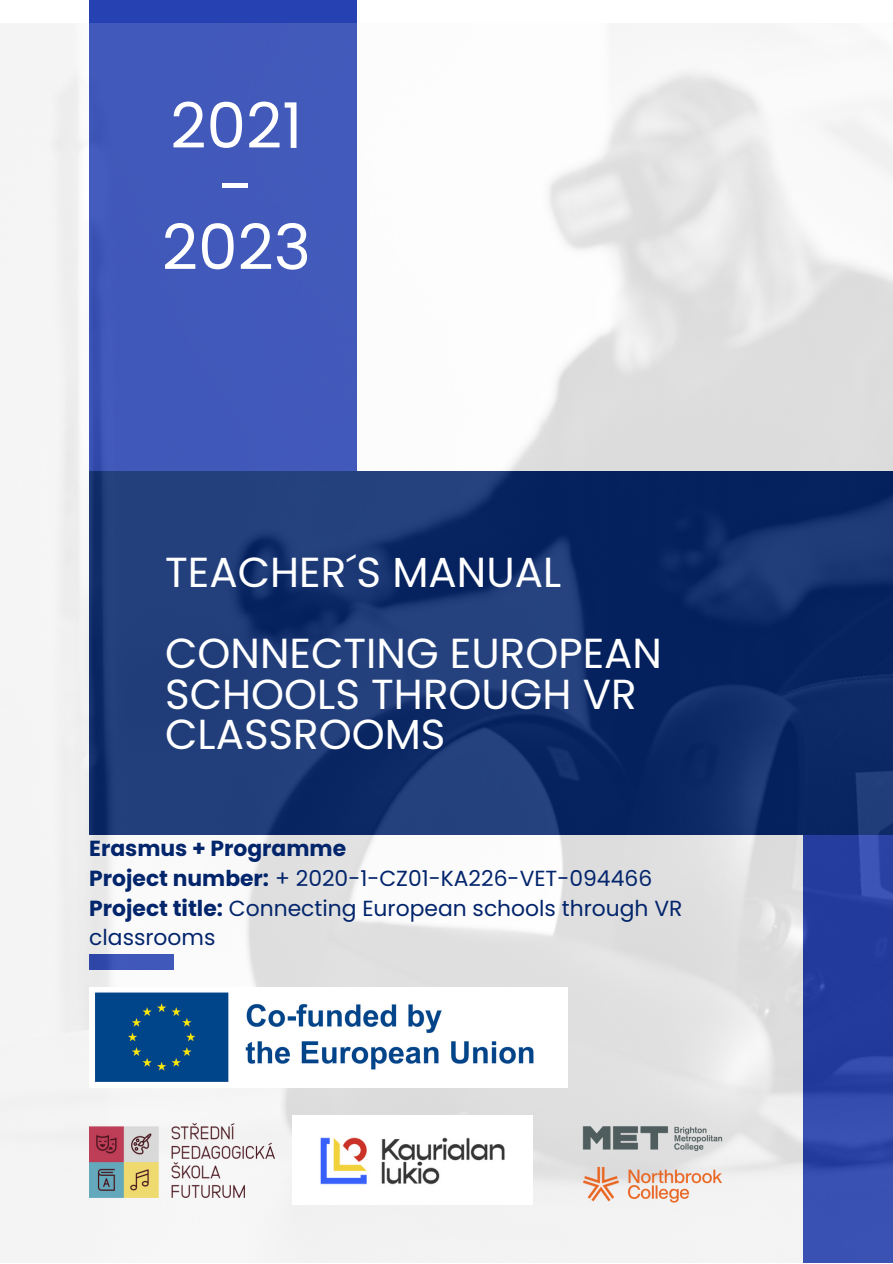
<style>
.page{position:relative;width:893px;height:1264px;background:#fff}
.page>*{position:absolute;margin:0;border:0;box-sizing:border-box;transform-origin:0 0}
.t1{font:63px "Poppins";color:#fff}
.t2{font:42px/40.5px "Poppins";color:#fff}
.t3{font:21.9px/29.7px "Poppins";color:#03256c}
.t4{font:700 21.9px "Poppins";color:#03256c}
.s1{font-weight:700}
</style>
<div class="page">
<div style="left:89px;top:0;width:268px;height:502px;background:#2541b2"></div>
<img style="left:0;top:24px;width:892px;height:1238px">
<img style="left:89px;top:987px;width:478px;height:100px">
<img style="left:89px;top:1123px;width:186px;height:73px">
<img style="left:293px;top:1115px;width:171px;height:89px">
<img style="left:464px;top:1037px;width:376px;height:225px">
<p class="t1" style="left:170px;top:82px;width:134px">2021</p>
<p class="t1" style="left:219px;top:142px;width:36px">-</p>
<p class="t1" style="left:162px;top:203px;width:150px">2023</p>
<p class="t2" style="left:165px;top:552px;width:397px">TEACHER´S MANUAL</p>
<p class="t2" style="left:165px;top:633px;width:498px">CONNECTING EUROPEAN<br>SCHOOLS THROUGH VR<br>CLASSROOMS</p>
<p class="t4" style="left:89px;top:833px;width:258px">Erasmus + Programme</p>
<p class="t3" style="left:89px;top:863px;width:564px"><span class="s1">Project number:</span> + 2020-1-CZ01-KA226-VET-094466</p>
<p class="t3" style="left:89px;top:893px;width:594px"><span class="s1">Project title:</span> Connecting European schools through VR classrooms</p>
</div>
